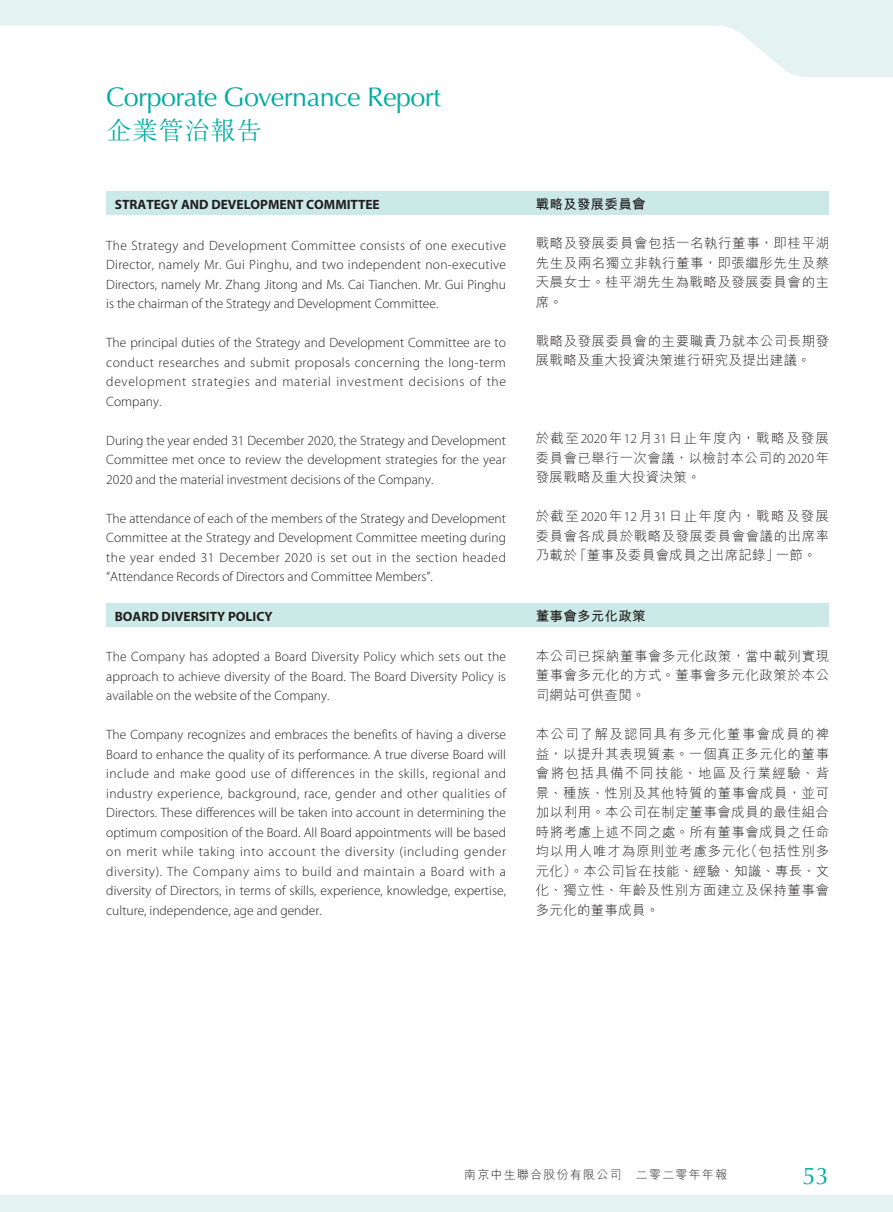
<style>
.page{position:relative;width:893px;height:1212px;background:#fff}
.page>*{position:absolute;margin:0;border:0;box-sizing:border-box;transform-origin:0 0}
.t1{font:27px "Optima LT Std";letter-spacing:-.02em;color:#00aca1}
.t2{font:25.5px "M Sung HK Light E Ten B5 H";letter-spacing:.02em;color:#00aca1}
.t3{font:24px "Optima LT Std";color:#00aca1}
.t4{font:300 13.5px/19.5px "Myriad Pro";color:#231f20;text-align:justify}
.t5{font:13.5px/19.5px "M Hei HK Light E Ten B5 H";letter-spacing:.035em;color:#231f20;text-align:justify}
.t6{font:700 13.5px "Myriad Pro";color:#231f20}
.t7{font:13.5px "M Hei HK Bold E Ten B5 H";letter-spacing:.02em;color:#231f20}
.t8{font:12px "M Hei HK Light E Ten B5 H";letter-spacing:.1em;color:#231f20}
.s1{font-family:"Myriad Pro";font-weight:300}
</style>
<div class="page">
<div style="left:0;top:1195px;width:893px;height:17px;background:#e4f3f1"></div>
<svg style="left:0;top:0;width:893px;height:77px"></svg>
<div style="left:106px;top:191px;width:723px;height:24px;background:#cbe9e7"></div>
<div style="left:106px;top:603px;width:723px;height:24px;background:#cbe9e7"></div>
<h1 class="t1" style="left:106px;top:83px;width:336px">Corporate Governance Report</h1>
<h2 class="t2" style="left:106px;top:121px;width:157px">企業管治報告</h2>
<p class="t6" style="left:115px;top:200px;width:267px">STRATEGY AND DEVELOPMENT COMMITTEE</p>
<p class="t7" style="left:536px;top:199px;width:111px">戰略及發展委員會</p>
<p class="t4" style="left:106px;top:237px;width:401px">The Strategy and Development Committee consists of one executive Director, namely Mr. Gui Pinghu, and two independent non-executive Directors, namely Mr. Zhang Jitong and Ms. Cai Tianchen. Mr. Gui Pinghu is the chairman of the Strategy and Development Committee.</p>
<p class="t4" style="left:106px;top:334px;width:401px">The principal duties of the Strategy and Development Committee are to conduct researches and submit proposals concerning the long-term development strategies and material investment decisions of the Company.</p>
<p class="t4" style="left:106px;top:432px;width:401px">During the year ended 31 December 2020, the Strategy and Development Committee met once to review the development strategies for the year 2020 and the material investment decisions of the Company.</p>
<p class="t4" style="left:106px;top:510px;width:401px">The attendance of each of the members of the Strategy and Development Committee at the Strategy and Development Committee meeting during the year ended 31 December 2020 is set out in the section headed “Attendance Records of Directors and Committee Members”.</p>
<p class="t6" style="left:115px;top:611px;width:159px">BOARD DIVERSITY POLICY</p>
<p class="t7" style="left:536px;top:611px;width:111px">董事會多元化政策</p>
<p class="t4" style="left:106px;top:648px;width:401px">The Company has adopted a Board Diversity Policy which sets out the approach to achieve diversity of the Board. The Board Diversity Policy is available on the website of the Company.</p>
<p class="t4" style="left:106px;top:726px;width:401px">The Company recognizes and embraces the benefits of having a diverse Board to enhance the quality of its performance. A true diverse Board will include and make good use of differences in the skills, regional and industry experience, background, race, gender and other qualities of Directors. These differences will be taken into account in determining the optimum composition of the Board. All Board appointments will be based on merit while taking into account the diversity (including gender diversity). The Company aims to build and maintain a Board with a diversity of Directors, in terms of skills, experience, knowledge, expertise, culture, independence, age and gender.</p>
<p class="t5" style="left:536px;top:235px;width:295px">戰略及發展委員會包括一名執行董事，即桂平湖先生及兩名獨立非執行董事，即張繼彤先生及蔡天晨女士。桂平湖先生為戰略及發展委員會的主席。</p>
<p class="t5" style="left:536px;top:333px;width:295px">戰略及發展委員會的主要職責乃就本公司長期發展戰略及重大投資決策進行研究及提出建議。</p>
<p class="t5" style="left:536px;top:430px;width:295px">於截至<span class="s1">2020</span>年<span class="s1">12</span>月<span class="s1">31</span>日止年度內，戰略及發展委員會已舉行一次會議，以檢討本公司的<span class="s1">2020</span>年發展戰略及重大投資決策。</p>
<p class="t5" style="left:536px;top:508px;width:295px">於截至<span class="s1">2020</span>年<span class="s1">12</span>月<span class="s1">31</span>日止年度內，戰略及發展委員會各成員於戰略及發展委員會會議的出席率乃載於「董事及委員會成員之出席記錄」一節。</p>
<p class="t5" style="left:536px;top:648px;width:295px">本公司已採納董事會多元化政策，當中載列實現董事會多元化的方式。董事會多元化政策於本公司網站可供查閱。</p>
<p class="t5" style="left:536px;top:726px;width:295px">本公司了解及認同具有多元化董事會成員的禆益，以提升其表現質素。一個真正多元化的董事會將包括具備不同技能、地區及行業經驗、背景、種族、性別及其他特質的董事會成員，並可加以利用。本公司在制定董事會成員的最佳組合時將考慮上述不同之處。所有董事會成員之任命均以用人唯才為原則並考慮多元化（包括性別多元化）。本公司旨在技能、經驗、知識、專長、文化、獨立性、年齡及性別方面建立及保持董事會多元化的董事成員。</p>
<p class="t8" style="left:464px;top:1170px;width:264px">南京中生聯合股份有限公司 二零二零年年報</p>
<h3 class="t3" style="left:802px;top:1164px;width:28px">53</h3>
</div>
